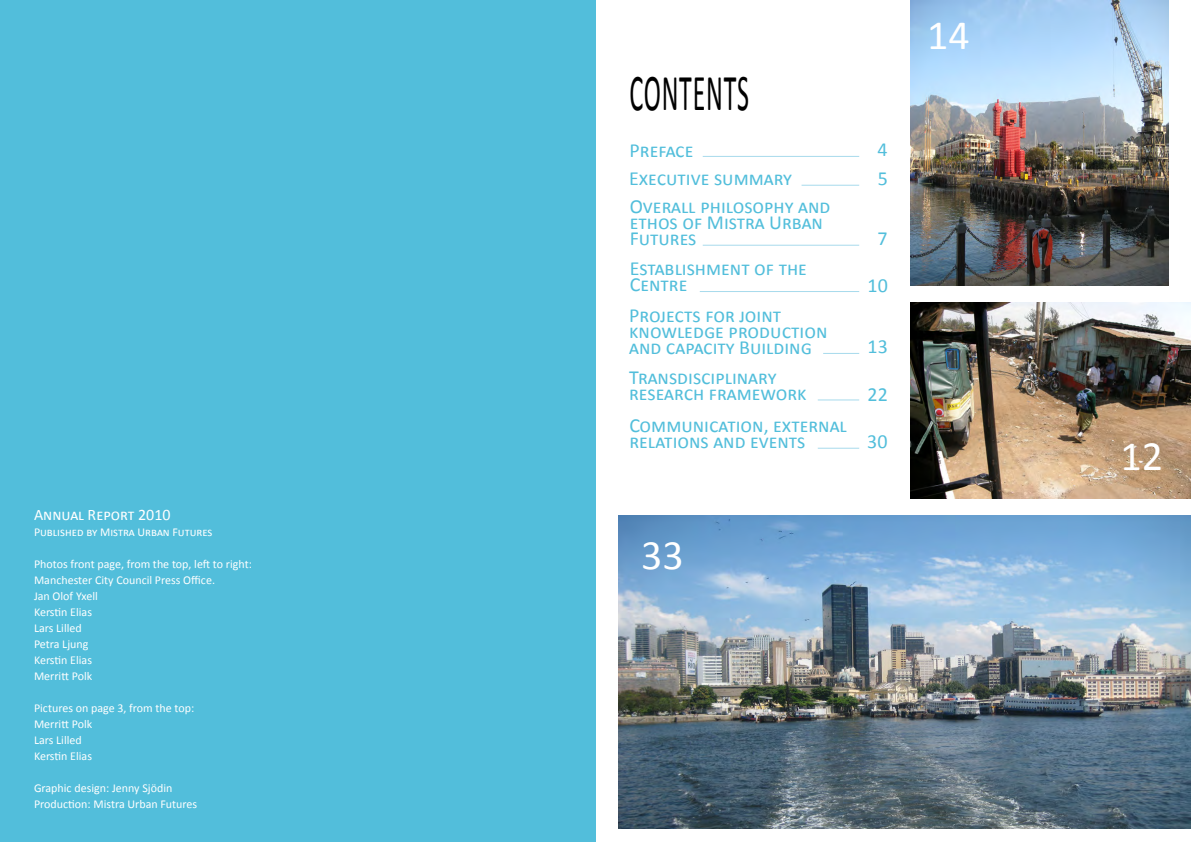
<style>
.page{position:relative;width:1191px;height:842px;background:#fff}
.page>*{position:absolute;margin:0;border:0;box-sizing:border-box;transform-origin:0 0}
.Brödtext{font:52px "Calibri";letter-spacing:.03em;color:#000;scale:.5 1}
.Brödtext-2{font:42px "Calibri";color:#fff}
.Brödtext-3{font:20px/16px "Calibri";color:#52bedb}
.Brödtext-4{font:16px "Calibri";color:#fff}
.Brödtext-5{font:12px "Calibri";color:#fff}
</style>
<div class="page">
<img style="left:910px;top:303px;width:281px;height:195px">
<img style="left:619px;top:516px;width:572px;height:313px">
<div style="left:0;top:0;width:595px;height:842px;background:#52bedb"></div>
<hr style="left:702px;top:156px;width:157px;height:1px;background:#a7daec">
<hr style="left:801px;top:185px;width:58px;height:1px;background:#a7daec">
<img style="left:910px;top:0;width:258px;height:286px">
<hr style="left:700px;top:291px;width:159px;height:1px;background:#a7daec">
<hr style="left:702px;top:245px;width:157px;height:1px;background:#a7daec">
<hr style="left:823px;top:353px;width:36px;height:1px;background:#a7daec">
<hr style="left:817px;top:399px;width:42px;height:1px;background:#a7daec">
<hr style="left:817px;top:448px;width:42px;height:1px;background:#a7daec">
<p class="Brödtext-4" style="left:34px;top:505px;width:138px">Annual Report 2010</p>
<p class="Brödtext-5" style="left:34px;top:525px;width:180px">Published by Mistra Urban Futures</p>
<p class="Brödtext-5" style="left:34px;top:557px;width:219px">Photos front page, from the top, left to right:</p>
<p class="Brödtext-5" style="left:34px;top:573px;width:182px">Manchester City Council Press Office.</p>
<p class="Brödtext-5" style="left:34px;top:589px;width:65px">Jan Olof Yxell</p>
<p class="Brödtext-5" style="left:34px;top:605px;width:60px">Kerstin Elias</p>
<p class="Brödtext-5" style="left:34px;top:621px;width:49px">Lars Lilled</p>
<p class="Brödtext-5" style="left:34px;top:637px;width:56px">Petra Ljung</p>
<p class="Brödtext-5" style="left:34px;top:653px;width:60px">Kerstin Elias</p>
<p class="Brödtext-5" style="left:34px;top:669px;width:60px">Merritt Polk</p>
<p class="Brödtext-5" style="left:34px;top:701px;width:162px">Pictures on page 3, from the top:</p>
<p class="Brödtext-5" style="left:34px;top:717px;width:60px">Merritt Polk</p>
<p class="Brödtext-5" style="left:34px;top:733px;width:49px">Lars Lilled</p>
<p class="Brödtext-5" style="left:34px;top:749px;width:60px">Kerstin Elias</p>
<p class="Brödtext-5" style="left:34px;top:781px;width:140px">Graphic design: Jenny Sjödin</p>
<p class="Brödtext-5" style="left:34px;top:797px;width:165px">Production: Mistra Urban Futures</p>
<p class="Brödtext" style="left:629px;top:60px;width:241px">CONTENTS</p>
<p class="Brödtext-3" style="left:629px;top:141px;width:65px">Preface</p>
<p class="Brödtext-3" style="left:629px;top:170px;width:164px">Executive summary</p>
<p class="Brödtext-3" style="left:629px;top:198px;width:202px">Overall philosophy and ethos of Mistra Urban</p>
<p class="Brödtext-3" style="left:629px;top:230px;width:68px">Futures</p>
<p class="Brödtext-3" style="left:629px;top:260px;width:179px">Establishment of the</p>
<p class="Brödtext-3" style="left:629px;top:276px;width:59px">Centre</p>
<p class="Brödtext-3" style="left:629px;top:306px;width:154px">Projects for joint</p>
<p class="Brödtext-3" style="left:629px;top:322px;width:200px">knowledge production and capacity Building</p>
<p class="Brödtext-3" style="left:629px;top:368px;width:149px">Transdisciplinary</p>
<p class="Brödtext-3" style="left:629px;top:384px;width:179px">research framework</p>
<p class="Brödtext-3" style="left:629px;top:417px;width:219px">Communication, external relations and events</p>
<p class="Brödtext-3" style="left:877px;top:141px;width:12px">4</p>
<p class="Brödtext-3" style="left:877px;top:169px;width:12px">5</p>
<p class="Brödtext-3" style="left:877px;top:230px;width:12px">7</p>
<p class="Brödtext-3" style="left:867px;top:276px;width:22px">10</p>
<p class="Brödtext-3" style="left:867px;top:338px;width:22px">13</p>
<p class="Brödtext-3" style="left:867px;top:385px;width:22px">22</p>
<p class="Brödtext-3" style="left:867px;top:433px;width:22px">30</p>
<p class="Brödtext-2" style="left:641px;top:529px;width:44px">33</p>
<p class="Brödtext-2" style="left:927px;top:9px;width:44px">14</p>
<p class="Brödtext-2" style="left:1120px;top:430px;width:44px">12</p>
</div>
